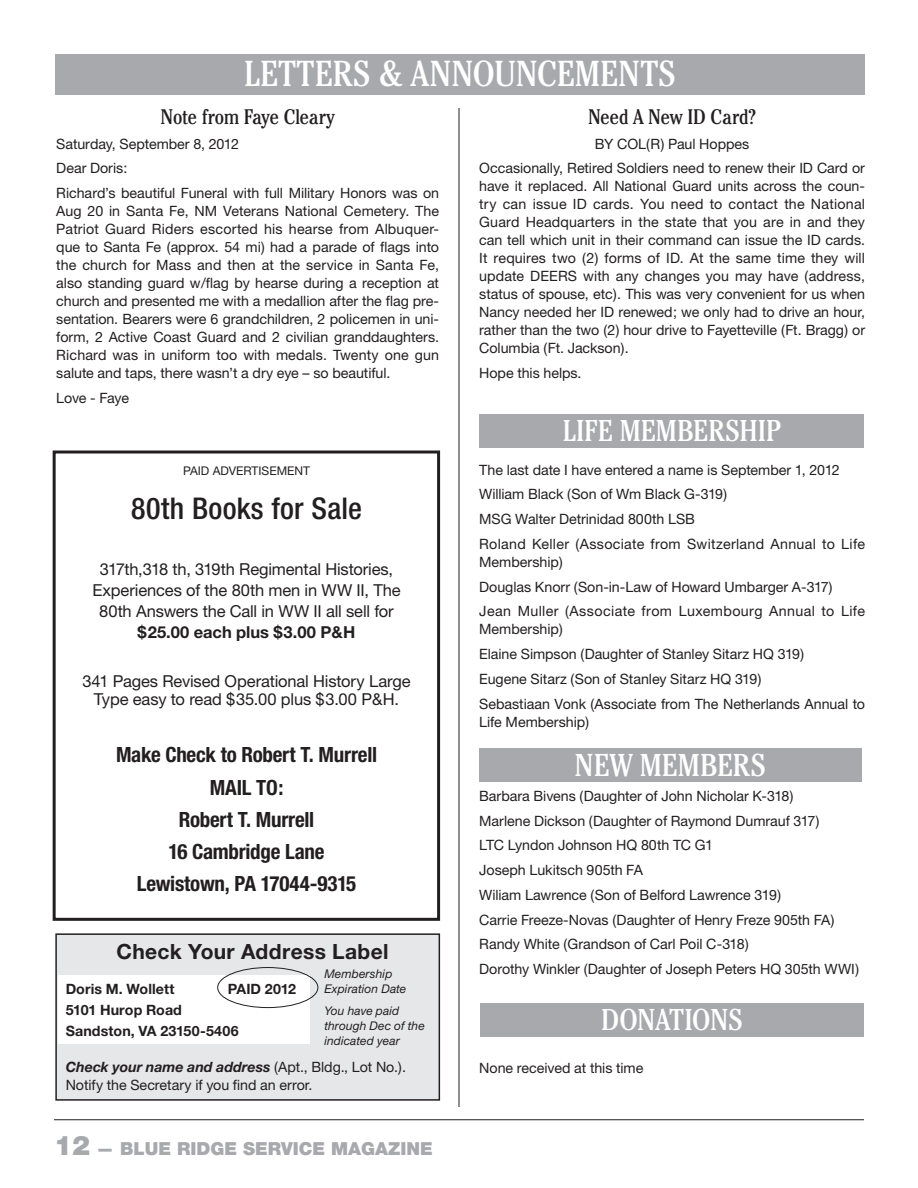
<style>
.page{position:relative;width:918px;height:1188px;background:#fff}
.page>*{position:absolute;margin:0;border:0;box-sizing:border-box;transform-origin:0 0}
.t1{font:condensed 36px "Cheltenham Std";letter-spacing:-.005em;color:#fff}
.t2{font:condensed 31.5px "Cheltenham Std";letter-spacing:-.005em;color:#fff}
.t3{font:condensed 30px "Cheltenham Std";letter-spacing:-.01em;color:#fff}
.t4{font:500 condensed 30px "Helvetica Neue";letter-spacing:.01em;color:#231f20}
.t5{font:700 condensed 21px/32.2px "Helvetica Neue";letter-spacing:-.01em;color:#231f20;text-align:center}
.t6{font:condensed 21px "Cheltenham Std";letter-spacing:-.005em;color:#231f20}
.t7{font:700 21px "Helvetica Neue";letter-spacing:.015em;color:#231f20}
.t8{font:900 18px "Helvetica Neue";color:#a8a9ad}
.t9{font:16.5px/21px "Helvetica Neue";letter-spacing:-.01em;color:#231f20;text-align:center}
.t10{font:700 16.5px "Helvetica Neue";letter-spacing:.005em;color:#231f20}
.t11{font:14.25px/18px "Helvetica Neue";color:#231f20}
.t12{font:700 14.25px/21px "Helvetica Neue";letter-spacing:.005em;color:#231f20}
.t13{font:italic 12px/15px "Helvetica Neue";letter-spacing:.01em;color:#231f20}
.t14{font:12px "Helvetica Neue";color:#231f20}
.s1{font-weight:700;font-style:italic}
.s2{font-size:27px}
</style>
<div class="page">
<hr style="left:54px;top:1119px;width:810px;height:1px;background:#231f20">
<div style="left:55px;top:54px;width:810px;height:40px;background:#a8a9ad"></div>
<div style="left:56px;top:934px;width:383px;height:166px;background:#e6e7e9"></div>
<div style="left:55px;top:933px;width:385px;height:168px;border:2px solid #231f20"></div>
<div style="left:58px;top:975px;width:252px;height:69px;background:#fff"></div>
<div style="left:217px;top:967px;width:101px;height:41px;border:1px solid #231f20;border-radius:50%"></div>
<hr style="left:459px;top:108px;width:1px;height:999px;background:#231f20">
<div style="left:479px;top:414px;width:385px;height:34px;background:#a8a9ad"></div>
<div style="left:479px;top:748px;width:383px;height:34px;background:#a8a9ad"></div>
<div style="left:481px;top:1003px;width:383px;height:34px;background:#a8a9ad"></div>
<div style="left:53px;top:451px;width:387px;height:470px;border:3px solid #231f20"></div>
<h1 class="t1" style="left:244px;top:52px;width:36px">Letters</h1>
<h1 class="t1" style="left:379px;top:52px;width:299px">&amp; ANNOUNCEMENTS</h1>
<h3 class="t6" style="left:161px;top:104px;width:176px">Note from Faye Cleary</h3>
<p class="t11" style="left:56px;top:131px;width:384px;line-height:24.8px">Saturday, September 8, 2012<br>Dear Doris:<br>Richard’s beautiful Funeral with full Military Honors was on</p>
<p class="t11" style="left:56px;top:202px;width:384px;text-align:justify">Aug 20 in Santa Fe, N M Veterans N ational Cemetery. The Patriot Guard Riders escorted his hearse from Albuquer&shy;que to Santa Fe (approx. 54 mi) had a parade of flags into the church for Mass and then at the service in Santa Fe, also standing guard w/flag by hearse during a reception at church and presented me with a medallion after the flag pre&shy;sentation. Bearers were 6 grandchildren, 2 policemen in uni&shy;form, 2 Active Coast Guard and 2 civilian granddaughters.<br>Richard was in uniform too with medals. Twenty one gun salute and taps, there wasn’t a dry eye – so beautiful.</p>
<p class="t11" style="left:56px;top:389px;width:74px">Love - Faye</p>
<p class="t14" style="left:183px;top:464px;width:128px">PAI D ADVERTI SEMENT</p>
<h3 class="t4" style="left:131px;top:491px;width:232px">80th Books for Sale</h3>
<p class="t9" style="left:92px;top:558px;width:310px">317th,318 th, 319th Regimental Histories,<br>Experiences of the 80th men in WW II , The<br>80th Answers the Call in WW II all sell for</p>
<p class="t10" style="left:138px;top:622px;width:219px">$25.00 each plus $3.00 P&amp;H</p>
<p class="t9" style="left:82px;top:672px;width:330px;line-height:18px">341 Pages Revised Operational History Large<br>Type easy to read $35.00 plus $3.00 P&amp;H.</p>
<h3 class="t5" style="left:116px;top:738px;width:262px">Make Check to Robert T. Murrell mail to:<br>Robert T. Murrell<br>16 Cambridge Lane<br>Lewistown, PA 17044-9315</h3>
<h3 class="t7" style="left:116px;top:939px;width:274px">Check Your Address Label</h3>
<p class="t12" style="left:66px;top:978px;width:110px">Doris M. Wollett</p>
<p class="t12" style="left:228px;top:978px;width:70px">PAID 2012</p>
<p class="t12" style="left:66px;top:999px;width:174px">5101 Hurop Road<br>Sandston, VA 23150-5406</p>
<p class="t11" style="left:66px;top:1057px;width:342px"><span class="s1">Check your name and address</span> (Apt., Bldg., Lot N o.).<br>Notify the Secretary if you find an error.</p>
<p class="t13" style="left:324px;top:966px;width:84px">Membership<br>Expiration Date</p>
<p class="t13" style="left:324px;top:1003px;width:102px">You have paid through Dec of the indicated year</p>
<p class="t8" style="left:54px;top:1138px;width:214px"><span class="s2">12</span> — BLUE RIDGE SERVICE</p>
<p class="t8" style="left:331px;top:1138px;width:30px">MAGAZINE</p>
<h3 class="t6" style="left:588px;top:104px;width:170px">Need A New ID Card?</h3>
<p class="t11" style="left:479px;top:131px;width:387px;line-height:24.8px;text-align:center">BY COL(R) Paul Hoppes<br>Occasionally, Retired Soldiers need to renew their I D Card or</p>
<p class="t11" style="left:479px;top:177px;width:387px;text-align:justify">have it replaced. All National Guard units across the coun&shy;try can issue I D cards. You need to contact the N ational Guard Headquarters in the state that you are in and they can tell which unit in their command can issue the I D cards.<br>It requires two (2) forms of I D. At the same time they will update DEERS with any changes you may have (address, status of spouse, etc). This was very convenient for us when N ancy needed her I D renewed; we only had to drive an hour, rather than the two (2) hour drive to Fayetteville (Ft. Bragg) or Columbia (Ft. Jackson).</p>
<p class="t11" style="left:479px;top:364px;width:104px">Hope this helps.</p>
<h3 class="t3" style="left:563px;top:413px;width:220px">LIFE MEMBERSHIP</h3>
<p class="t11" style="left:479px;top:457px;width:387px;line-height:24.8px">The last date I have entered a name is September 1, 2012<br>William Black (Son of Wm Black G-319)<br>MSG Walter Detrinidad 800th LSB<br>Roland Keller (Associate from Switzerland Annual to Life</p>
<p class="t11" style="left:479px;top:549px;width:387px;line-height:24.8px">Membership)<br>Douglas Knorr (Son-in-Law of Howard Umbarger A-317)<br>Jean Muller (Associate from Luxembourg Annual to Life</p>
<p class="t11" style="left:479px;top:617px;width:387px;line-height:24.8px">Membership)<br>Elaine Simpson (Daughter of Stanley Sitarz HQ 319)<br>Eugene Sitarz (Son of Stanley Sitarz HQ 319)<br>Sebastiaan Vonk (Associate from The N etherlands Annual to</p>
<p class="t11" style="left:479px;top:712px;width:111px">Life Membership)</p>
<h2 class="t2" style="left:575px;top:747px;width:193px">NEW MEMBERS</h2>
<p class="t11" style="left:479px;top:783px;width:381px;line-height:24.8px">Barbara Bivens (Daughter of John Nicholar K-318)<br>Marlene Dickson (Daughter of Raymond Dumrauf 317)<br>LTC Lyndon Johnson HQ 80th TC G1<br>Joseph Lukitsch 905th FA<br>Wiliam Lawrence (Son of Belford Lawrence 319)<br>Carrie Freeze-N ovas (Daughter of Henry Freze 905th FA)<br>Randy White (Grandson of Carl Poil C-318)<br>Dorothy Winkler (Daughter of Joseph Peters HQ 305th WWI)</p>
<h3 class="t3" style="left:601px;top:1002px;width:143px">DONATIONS</h3>
<p class="t11" style="left:479px;top:1059px;width:166px">None received at this time</p>
</div>
